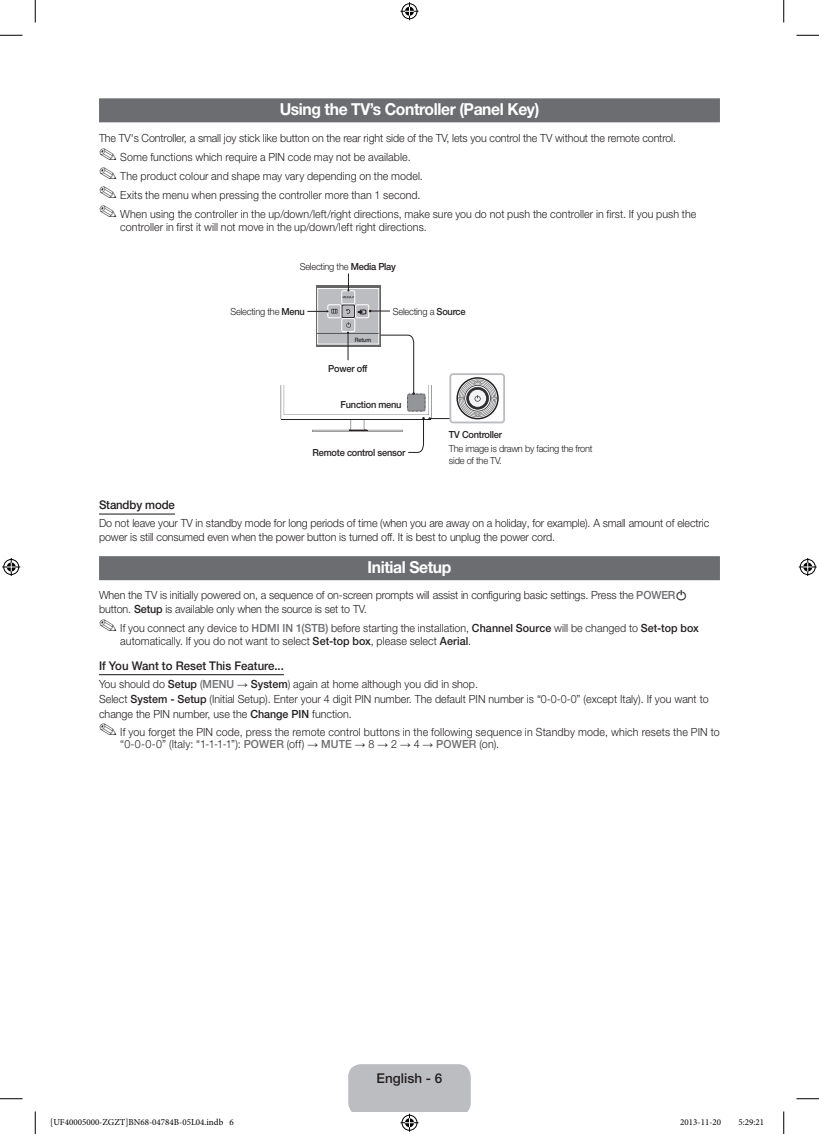
<style>
.page{position:relative;width:819px;height:1134px;background:#fff}
.page>*{position:absolute;margin:0;border:0;box-sizing:border-box;transform-origin:0 0}
.t1{font:700 16.5px "Helvetica Neue LT Pro";letter-spacing:-.025em;color:#fff;scale:.95 1}
.t2{font:500 13.5px "Helvetica Neue LT Pro";color:#231f20}
.t3{font:500 12px "Helvetica Neue LT Pro";color:#231f20;scale:.95 1}
.t4{font:300 11.25px/19.2px "Helvetica Neue LT Pro";color:#231f20;scale:.95 1}
.t5{font:300 9.75px/12px "Helvetica Neue LT Pro";letter-spacing:-.025em;color:#231f20;scale:.95 1}
.t6{font:500 9.75px "Helvetica Neue LT Pro";letter-spacing:-.025em;color:#231f20;scale:.95 1}
.t7{font:9px "Minion Pro";color:#000}
.t8{font:500 6px "Helvetica Neue LT Pro";letter-spacing:-.01em;color:#231f20;scale:.9 1}
.s1{font-weight:500}
.s2{font-weight:500;color:#6c6d70}
.s3{font-family:"Arial";font-weight:400}
</style>
<div class="page">
<div style="left:99px;top:98px;width:621px;height:24px;background:#6c6d70"></div>
<hr style="left:99px;top:513px;width:76px;height:1px;background:#231f20">
<div style="left:99px;top:556px;width:621px;height:24px;background:#6c6d70"></div>
<hr style="left:99px;top:674px;width:185px;height:1px;background:#231f20">
<div style="left:316px;top:285px;width:64px;height:62px;background:#666565"></div>
<div style="left:317px;top:288px;width:62px;height:56px;background:#bcbdc0;border:1px solid #fff"></div>
<div style="left:341px;top:304px;width:14px;height:14px;border:1px solid #231f20;border-radius:2px"></div>
<div style="left:341px;top:318px;width:14px;height:14px;border:1px solid #fff;border-radius:2px"></div>
<div style="left:341px;top:290px;width:14px;height:14px;border:1px solid #fff;border-radius:2px"></div>
<div style="left:355px;top:304px;width:14px;height:14px;border:1px solid #fff;border-radius:2px"></div>
<div style="left:327px;top:304px;width:14px;height:14px;border:1px solid #fff;border-radius:2px"></div>
<svg style="left:346px;top:309px;width:4px;height:5px"></svg>
<svg style="left:343px;top:273px;width:11px;height:25px"></svg>
<svg style="left:307px;top:309px;width:30px;height:4px"></svg>
<svg style="left:358px;top:309px;width:32px;height:5px"></svg>
<svg style="left:456px;top:377px;width:43px;height:42px"></svg>
<div style="left:449px;top:373px;width:56px;height:50px;border:2px solid #bcbdc0;border-radius:3px"></div>
<svg style="left:281px;top:322px;width:169px;height:131px"></svg>
<svg style="left:0;top:35px;width:22px;height:1px"></svg>
<svg style="left:796px;top:35px;width:23px;height:1px"></svg>
<svg style="left:0;top:1098px;width:22px;height:1px"></svg>
<svg style="left:796px;top:1098px;width:23px;height:1px"></svg>
<svg style="left:35px;top:0;width:1px;height:22px"></svg>
<svg style="left:35px;top:1111px;width:1px;height:23px"></svg>
<svg style="left:783px;top:0;width:1px;height:22px"></svg>
<svg style="left:783px;top:1111px;width:1px;height:23px"></svg>
<svg style="left:400px;top:2px;width:18px;height:18px"></svg>
<svg style="left:348px;top:1064px;width:123px;height:67px"></svg>
<svg style="left:2px;top:558px;width:18px;height:18px"></svg>
<svg style="left:799px;top:558px;width:18px;height:18px"></svg>
<h1 class="t1" style="left:280px;top:99px;width:275px">Using the TV’s Controller (Panel Key)</h1>
<p class="t4" style="left:99px;top:128px;width:630px">The TV's Controller, a small joy stick like button on the rear right side of the TV, lets you control the TV without the remote control. ✎ Some functions which require a PIN code may not be available.<br>✎ The product colour and shape may vary depending on the model.<br>✎ Exits the menu when pressing the controller more than 1 second.<br>✎ When using the controller in the up/down/left/right directions, make sure you do not push the controller in first. If you push the</p>
<p class="t4" style="left:120px;top:217px;width:324px">controller in first it will not move in the up/down/left right directions.</p>
<p class="t5" style="left:300px;top:261px;width:103px">Selecting the <span class="s1">Media Play</span></p>
<p class="t5" style="left:393px;top:305px;width:78px">Selecting a <span class="s1">Source</span></p>
<p class="t5" style="left:231px;top:305px;width:80px">Selecting the <span class="s1">Menu</span></p>
<p class="t8" style="left:355px;top:336px;width:20px">Return</p>
<p class="t6" style="left:328px;top:362px;width:43px">Power off</p>
<p class="t6" style="left:341px;top:399px;width:66px">Function menu</p>
<p class="t6" style="left:313px;top:446px;width:99px">Remote control sensor</p>
<p class="t6" style="left:449px;top:428px;width:57px">TV Controller</p>
<p class="t5" style="left:449px;top:442px;width:153px">The image is drawn by facing the front side of the TV.</p>
<p class="t3" style="left:99px;top:498px;width:81px">Standby mode</p>
<p class="t4" style="left:99px;top:516px;width:644px;line-height:13.5px">Do not leave your TV in standby mode for long periods of time (when you are away on a holiday, for example). A small amount of electric power is still consumed even when the power button is turned off. It is best to unplug the power cord.</p>
<h1 class="t1" style="left:368px;top:557px;width:90px">Initial Setup</h1>
<p class="t4" style="left:99px;top:588px;width:608px;line-height:13.5px">When the TV is initially powered on, a sequence of on-screen prompts will assist in configuring basic settings. Press the <span class="s2">POWER </span>button. <span class="s1">Setup</span> is available only when the source is set to TV.</p>
<p class="t4" style="left:120px;top:621px;width:611px;line-height:12.8px;text-indent:-21px">✎ If you connect any device to <span class="s2">HDMI IN 1(STB)</span> before starting the installation, <span class="s1">Channel Source</span> will be changed to <span class="s1">Set-top box </span>automatically. If you do not want to select <span class="s1">Set-top box</span>, please select <span class="s1">Aerial</span>.</p>
<p class="t3" style="left:99px;top:658px;width:196px">If You Want to Reset This Feature...</p>
<p class="t4" style="left:99px;top:675px;width:643px;line-height:15.6px">You should do <span class="s1">Setup</span> (<span class="s2">MENU</span> <span class="s3">→</span> <span class="s1">System</span>) again at home although you did in shop.<br>Select <span class="s1">System - Setup</span> (Initial Setup). Enter your 4 digit PIN number. The default PIN number is “0-0-0-0” (except Italy). If you want to</p>
<p class="t4" style="left:99px;top:704px;width:655px;line-height:18.5px">change the PIN number, use the <span class="s1">Change PIN</span> function.<br>✎ If you forget the PIN code, press the remote control buttons in the following sequence in Standby mode, which resets the PIN to</p>
<p class="t4" style="left:120px;top:734px;width:400px">“0-0-0-0” (Italy: “1-1-1-1”): <span class="s2">POWER</span> (off) <span class="s3">→</span> <span class="s2">MUTE</span> <span class="s3">→</span> 8 <span class="s3">→</span> 2 <span class="s3">→</span> 4 <span class="s3">→</span> <span class="s2">POWER</span> (on).</p>
<p class="t2" style="left:377px;top:1069px;width:67px">English - 6</p>
<p class="t7" style="left:50px;top:1116px;width:185px">[UF40005000-ZGZT]BN68-04784B-05L04.indb 6</p>
<p class="t7" style="left:680px;top:1116px;width:42px">2013-11-20</p>
<p class="t7" style="left:738px;top:1116px;width:27px">5:29:21</p>
</div>
